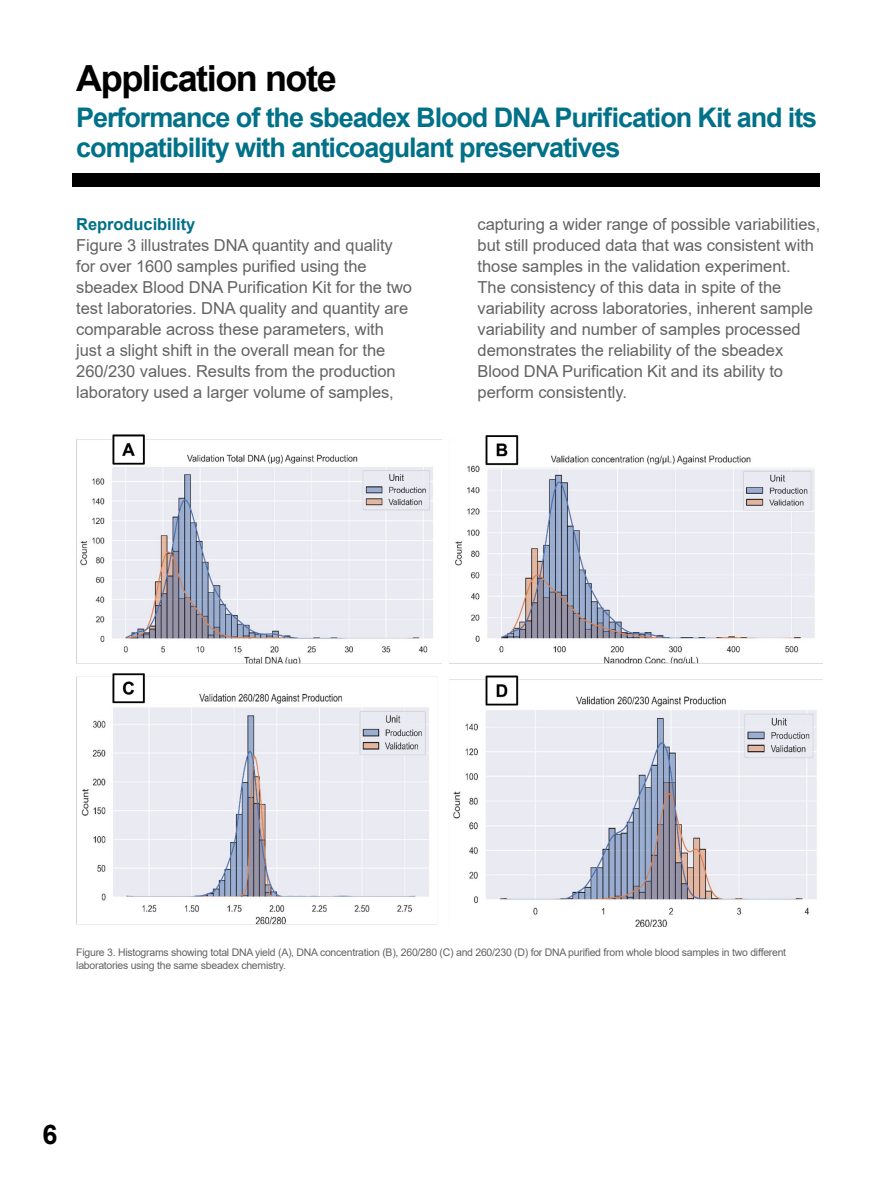
<style>
.page{position:relative;width:893px;height:1187px;background:#fff}
.page>*{position:absolute;margin:0;border:0;box-sizing:border-box;transform-origin:0 0}
.t1{font:700 36px "Arial";letter-spacing:-.04em;color:#000}
.t2{font:700 27px/30.6px "Arial";letter-spacing:-.04em;color:#007188}
.t3{font:700 27px "Arial";color:#000}
.t4{font:16.5px/21px "Arial";letter-spacing:-.005em;color:#646363}
.t5{font:700 16.5px "Arial";letter-spacing:-.005em;color:#007188}
.t6{font:10.5px/12.6px "Arial";letter-spacing:-.025em;color:#646363}
</style>
<div class="page">
<div style="left:72px;top:173px;width:748px;height:14px;background:#000"></div>
<img style="left:76px;top:434px;width:747px;height:492px">
<h1 class="t1" style="left:76px;top:53px;width:262px">Application note</h1>
<h2 class="t2" style="left:76px;top:102px;width:742px">Performance of the sbeadex Blood DNA Purification Kit and its compatibility with anticoagulant preservatives</h2>
<p class="t5" style="left:76px;top:212px;width:120px">Reproducibility</p>
<p class="t4" style="left:76px;top:234px;width:337px">Figure 3 illustrates DNA quantity and quality for over 1600 samples purified using the sbeadex Blood DNA Purification Kit for the two test laboratories. DNA quality and quantity are comparable across these parameters, with just a slight shift in the overall mean for the 260/230 values. Results from the production laboratory used a larger volume of samples,</p>
<p class="t4" style="left:478px;top:213px;width:344px">capturing a wider range of possible variabilities, but still produced data that was consistent with those samples in the validation experiment.<br>The consistency of this data in spite of the variability across laboratories, inherent sample variability and number of samples processed demonstrates the reliability of the sbeadex Blood DNA Purification Kit and its ability to perform consistently.</p>
<p class="t6" style="left:76px;top:946px;width:711px">Figure 3. Histograms showing total DNA yield (A), DNA concentration (B), 260/280 (C) and 260/230 (D) for DNA purified from whole blood samples in two different laboratories using the same sbeadex chemistry.</p>
<h2 class="t3" style="left:43px;top:1115px;width:17px">6</h2>
</div>
